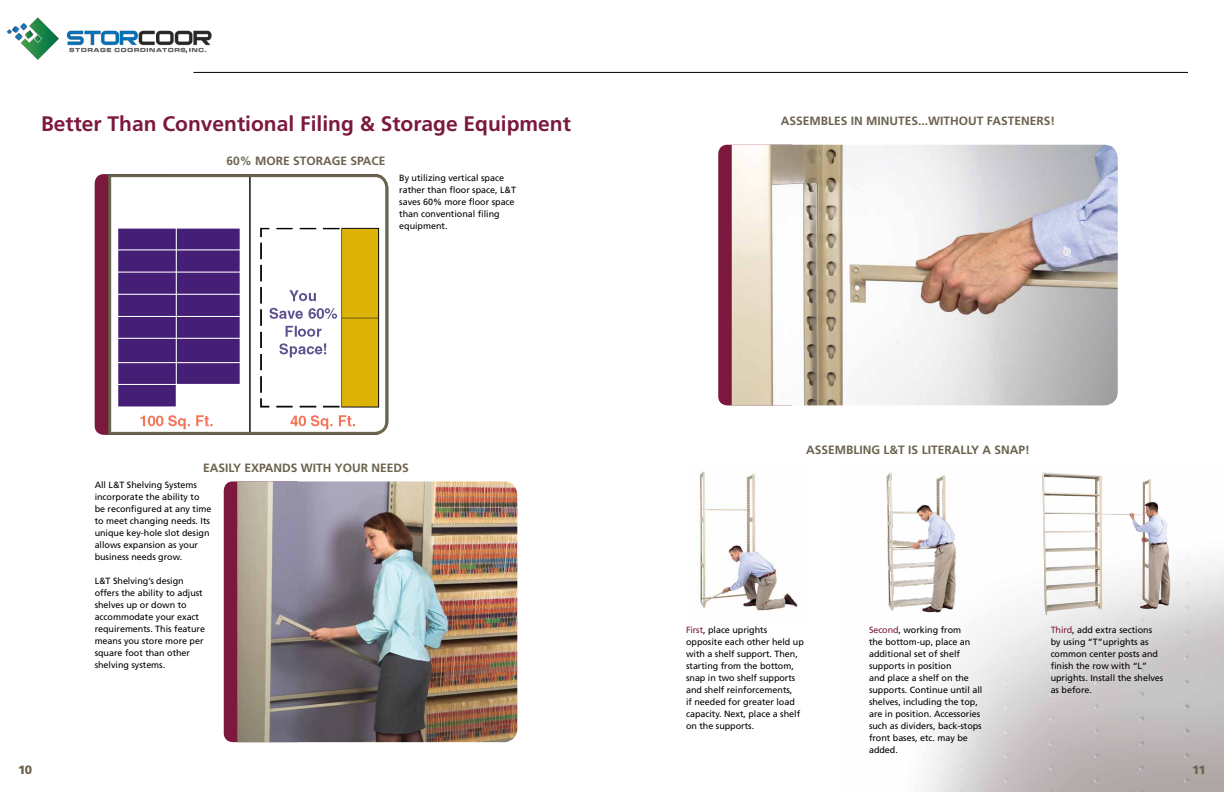
<style>
.page{position:relative;width:1224px;height:792px;background:#fff}
.page>*{position:absolute;margin:0;border:0;box-sizing:border-box;transform-origin:0 0}
.t1{font:700 21px "Frutiger LT Std";color:#7c183e}
.t2{font:700 12px "Frutiger LT Std";color:#6b634e}
.t3{font:900 12px "Frutiger LT Std";color:#6b634e}
.t4{font:9px/12px "Frutiger LT Std";letter-spacing:-.005em;color:#000}
.s1{color:#7c183e}
</style>
<div class="page">
<div style="left:95px;top:174px;width:12px;height:261px;background:#7c183e"></div>
<div style="left:224px;top:481px;width:13px;height:261px;background:#7c183e"></div>
<img style="left:925px;top:564px;width:299px;height:228px">
<hr style="left:194px;top:72px;width:994px;height:1px;background:#000">
<svg style="left:107px;top:174px;width:282px;height:261px"></svg>
<img style="left:237px;top:481px;width:280px;height:261px">
<svg style="left:718px;top:145px;width:14px;height:260px;background:#812145"></svg>
<img style="left:732px;top:145px;width:386px;height:260px">
<img style="left:699px;top:471px;width:99px;height:140px">
<img style="left:886px;top:472px;width:94px;height:153px">
<img style="left:1042px;top:472px;width:129px;height:143px">
<img style="left:66px;top:30px;width:146px;height:24px">
<img style="left:6px;top:17px;width:53px;height:43px">
<h1 class="t1" style="left:41px;top:112px;width:531px">BETTER THAN CONVENTIONAL FILING &amp; STORAGE EQUIPMENT</h1>
<h2 class="t2" style="left:781px;top:113px;width:17px">ASSEMBLES</h2>
<h2 class="t2" style="left:851px;top:113px;width:35px">IN MINUTES</h2>
<h2 class="t2" style="left:918px;top:113px;width:50px">...WITHOUT</h2>
<h2 class="t2" style="left:987px;top:113px;width:8px">FASTENERS</h2>
<h2 class="t2" style="left:1051px;top:113px;width:6px">!</h2>
<h2 class="t2" style="left:226px;top:154px;width:49px">60% MORE</h2>
<h2 class="t2" style="left:293px;top:154px;width:16px">STORA</h2>
<h2 class="t2" style="left:332px;top:154px;width:34px">GE SPACE</h2>
<p class="t4" style="left:399px;top:172px;width:118px">By utilizing vertical space rather than floor space, L&amp;T saves 60% more floor space than conventional filing equipment.</p>
<h2 class="t2" style="left:203px;top:461px;width:14px">EASILY</h2>
<h2 class="t2" style="left:244px;top:461px;width:16px">EXPANDS</h2>
<h2 class="t2" style="left:301px;top:461px;width:52px">WITH YOUR</h2>
<h2 class="t2" style="left:372px;top:461px;width:17px">NEEDS</h2>
<p class="t4" style="left:95px;top:479px;width:118px">All L&amp;T Shelving Systems incorporate the ability to be reconfigured at any time to meet changing needs. Its unique key-hole slot design allows expansion as your business needs grow.</p>
<p class="t4" style="left:95px;top:575px;width:112px">L&amp;T Shelving’s design offers the ability to adjust shelves up or down to accommodate your exact requirements. This feature means you store more per square foot than other shelving systems.</p>
<h2 class="t2" style="left:806px;top:443px;width:17px">ASSEMBLIN</h2>
<h2 class="t2" style="left:872px;top:443px;width:64px">G L&amp;T IS LITERALLY</h2>
<h2 class="t2" style="left:982px;top:443px;width:21px">A SNAP</h2>
<h2 class="t2" style="left:1025px;top:443px;width:6px">!</h2>
<p class="t4" style="left:686px;top:624px;width:119px"><span class="s1">First</span>, place uprights opposite each other held up with a shelf support. Then, starting from the bottom, snap in two shelf supports and shelf reinforcements,<br>if needed for greater load capacity. Next, place a shelf on the supports.</p>
<p class="t4" style="left:869px;top:624px;width:115px"><span class="s1">Second</span>, working from<br>the bottom-up, place an additional set of shelf supports in position<br>and place a shelf on the supports. Continue until all shelves, including the top, are in position. Accessories such as dividers, back-stops front bases, etc. may be added.</p>
<p class="t4" style="left:1051px;top:624px;width:114px"><span class="s1">Third</span>, add extra sections by using “T”uprights as common center posts and finish the row with “L” uprights. Install the shelves as before.</p>
<h2 class="t3" style="left:18px;top:763px;width:16px">10</h2>
<h2 class="t3" style="left:1192px;top:763px;width:15px">11</h2>
</div>
